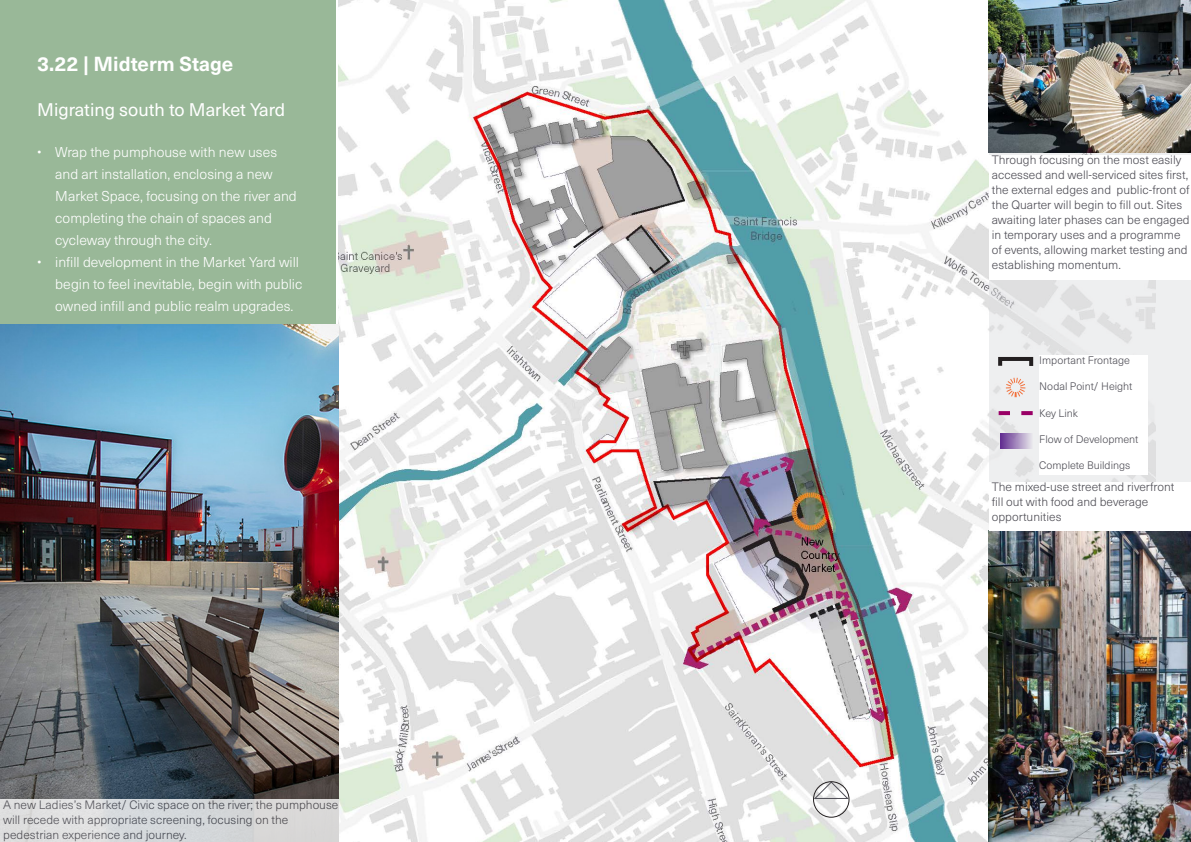
<style>
.page{position:relative;width:1191px;height:842px;background:#fff}
.page>*{position:absolute;margin:0;border:0;box-sizing:border-box;transform-origin:0 0}
.OMP_Body_of_text_-_Left_aligned{font:700 20px "Neue Haas Unica W1 G";color:#fff}
.OMP_Body_of_text_-_Left_aligned-2{font:18px "Neue Haas Unica W1 G";letter-spacing:-.01em;color:#fff}
.t1{font:300 14px/22px "Neue Haas Unica W1 G";color:#fff}
.OMP_Body_of_text_-_Left_aligned-3{font:300 12px/15px "Neue Haas Unica W1 G";color:#4f4e56}
.OMP_Body_of_text_-_Left_aligned-4{font:300 12px/15px "Neue Haas Unica W1 G";color:#4f4e55}
.OMP_Body_of_text_-_Left_aligned-5{font:300 10.7px "Neue Haas Unica W1 G";color:#4f4e56}
</style>
<div class="page">
<div style="left:0;top:0;width:336px;height:842px;background:#99b898"></div>
<img style="left:338px;top:0;width:651px;height:842px">
<div style="left:989px;top:0;width:202px;height:842px;background:linear-gradient(to right,#e7e8e9,#edeeef)"></div>
<svg style="left:812px;top:781px;width:38px;height:18px"></svg>
<div style="left:813px;top:781px;width:36px;height:37px;border:1px solid #231f20;border-radius:50%"></div>
<img style="left:0;top:325px;width:338px;height:474px">
<div style="left:0;top:799px;width:338px;height:43px;background:#d8d9db"></div>
<img style="left:989px;top:530px;width:202px;height:312px">
<img style="left:989px;top:0;width:202px;height:153px">
<div style="left:989px;top:155px;width:201px;height:125px;background:#fff"></div>
<div style="left:989px;top:482px;width:201px;height:48px;background:#fff"></div>
<div style="left:1039px;top:356px;width:109px;height:119px;background:#fff"></div>
<div style="left:1000px;top:433px;width:32px;height:16px;background:linear-gradient(to right,#602b8f,#e1dde7)"></div>
<div style="left:998px;top:357px;width:35px;height:11px;border:4px solid #231f20"></div>
<svg style="left:1005px;top:377px;width:21px;height:21px"></svg>
<svg style="left:998px;top:411px;width:34px;height:4px"></svg>
<p class="OMP_Body_of_text_-_Left_aligned" style="left:37px;top:49px;width:198px">3.22 | Midterm Stage</p>
<p class="OMP_Body_of_text_-_Left_aligned-2" style="left:37px;top:97px;width:249px">Migrating south to Market Yard</p>
<p class="t1" style="left:55px;top:141px;width:243px;text-indent:-18px">• Wrap the pumphouse with new uses and art installation, enclosing a new Market Space, focusing on the river and completing the chain of spaces and cycleway through the city.</p>
<p class="t1" style="left:55px;top:251px;width:249px;text-indent:-18px">• infill development in the Market Yard will begin to feel inevitable, begin with public owned infill and public realm upgrades.</p>
<p class="OMP_Body_of_text_-_Left_aligned-4" style="left:3px;top:796px;width:337px">A new Ladies’s Market/ Civic space on the river; the pumphouse will recede with appropriate screening, focusing on the pedestrian experience and journey.</p>
<p class="OMP_Body_of_text_-_Left_aligned-3" style="left:991px;top:152px;width:199px">Through focusing on the most easily accessed and well-serviced sites first, the external edges and public-front of the Quarter will begin to fill out. Sites awaiting later phases can be engaged in temporary uses and a programme of events, allowing market testing and establishing momentum.</p>
<p class="OMP_Body_of_text_-_Left_aligned-5" style="left:1039px;top:352px;width:92px">Important Frontage</p>
<p class="OMP_Body_of_text_-_Left_aligned-5" style="left:1039px;top:379px;width:95px">Nodal Point/ Height</p>
<p class="OMP_Body_of_text_-_Left_aligned-5" style="left:1039px;top:405px;width:40px">Key Link</p>
<p class="OMP_Body_of_text_-_Left_aligned-5" style="left:1039px;top:431px;width:101px">Flow of Development</p>
<p class="OMP_Body_of_text_-_Left_aligned-5" style="left:1039px;top:457px;width:93px">Complete Buildings</p>
<p class="OMP_Body_of_text_-_Left_aligned-4" style="left:991px;top:479px;width:184px">The mixed-use street and riverfront fill out with food and beverage opportunities</p>
</div>
